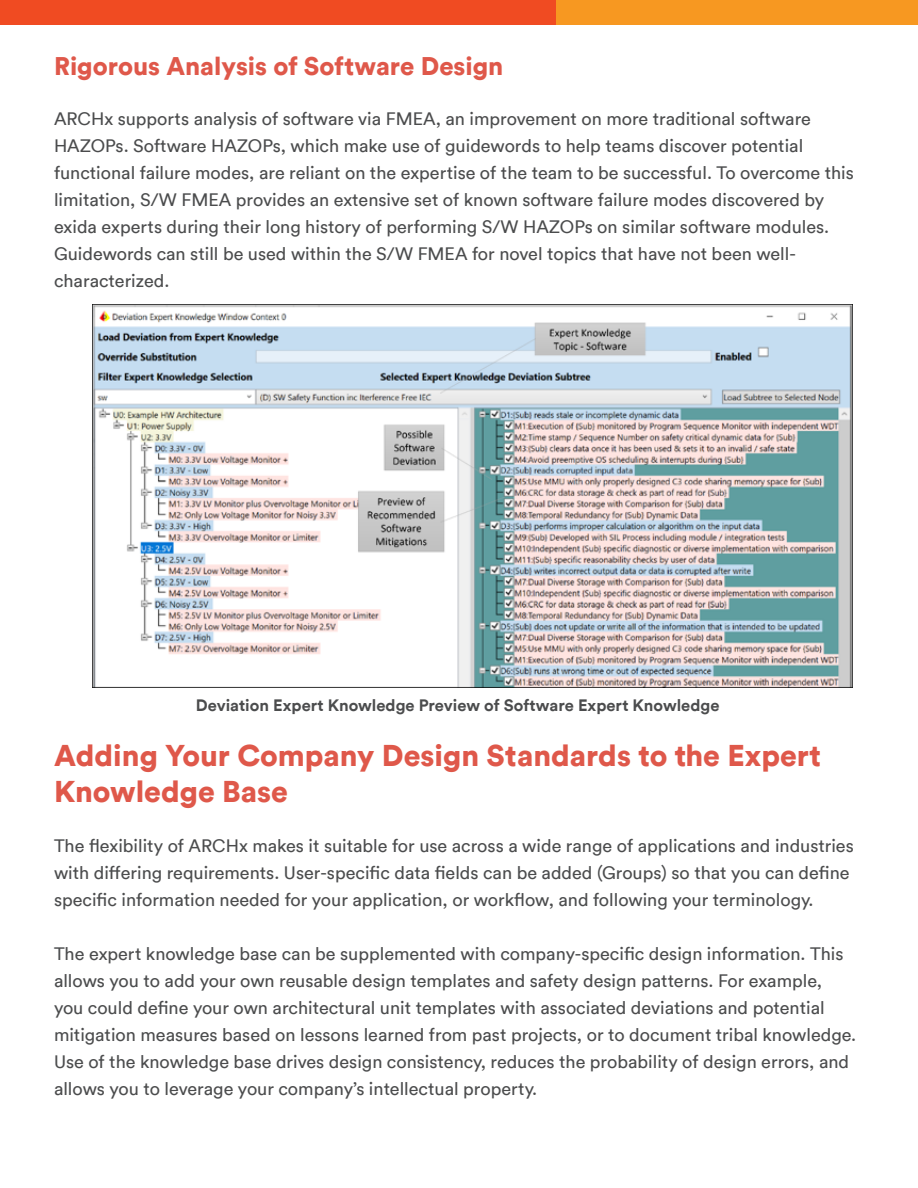
<style>
.page{position:relative;width:918px;height:1188px;background:#fff}
.page>*{position:absolute;margin:0;border:0;box-sizing:border-box;transform-origin:0 0}
.t1{font:900 30px/36px "Circular";color:#df584a}
.t2{font:900 25.5px "Circular";color:#df584a}
.t3{font:18px/27px "Circular";color:#4b4c4d}
.t4{font:700 16.5px "Circular";color:#4b4c4d}
</style>
<div class="page">
<div style="left:0;top:0;width:557px;height:25px;background:#f04b22"></div>
<div style="left:557px;top:0;width:361px;height:25px;background:#f79821"></div>
<img style="left:93px;top:304px;width:760px;height:383px">
<p class="t2" style="left:54px;top:49px;width:451px">Rigorous Analysis of Software Design</p>
<p class="t3" style="left:54px;top:105px;width:802px">ARCHx supports analysis of software via FMEA, an improvement on more traditional software HAZOPs. Software HAZOPs, which make use of guidewords to help teams discover potential functional failure modes, are reliant on the expertise of the team to be successful. To overcome this limitation, S/W FMEA provides an extensive set of known software failure modes discovered by exida experts during their long history of performing S/W HAZOPs on similar software modules.<br>Guidewords can still be used within the S/W FMEA for novel topics that have not been well&shy;characterized.</p>
<p class="t4" style="left:196px;top:695px;width:525px">Deviation Expert Knowledge Preview of Software Expert Knowledge</p>
<p class="t1" style="left:54px;top:736px;width:769px">Adding Your Company Design Standards to the Expert<br>Knowledge Base</p>
<p class="t3" style="left:54px;top:832px;width:801px">The flexibility of ARCHx makes it suitable for use across a wide range of applications and industries with differing requirements. User-specific data fields can be added (Groups) so that you can define specific information needed for your application, or workflow, and following your terminology.</p>
<p class="t3" style="left:54px;top:940px;width:804px">The expert knowledge base can be supplemented with company-specific design information. This allows you to add your own reusable design templates and safety design patterns. For example,<br>you could define your own architectural unit templates with associated deviations and potential mitigation measures based on lessons learned from past projects, or to document tribal knowledge.<br>Use of the knowledge base drives design consistency, reduces the probability of design errors, and allows you to leverage your company’s intellectual property.</p>
</div>
